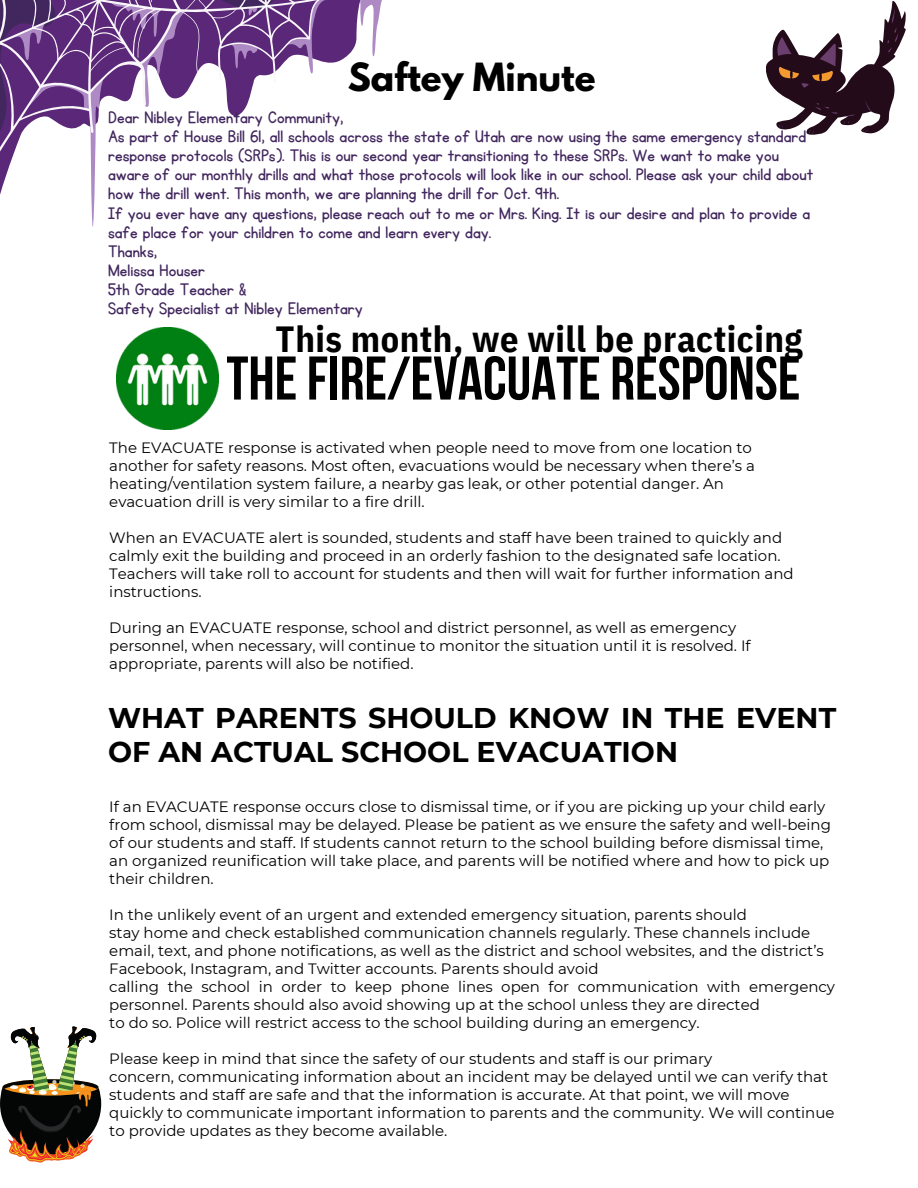
<style>
.page{position:relative;width:918px;height:1188px;background:#fff}
.page>*{position:absolute;margin:0;border:0;box-sizing:border-box;transform-origin:0 0}
.t1{font:700 61.5px "Bebas Neue";color:#000}
.t2{font:700 36.3px "IBM Plex Sans Cond";letter-spacing:.015em;color:#000}
.t3{font:700 34.5px "League Spartan";color:#000}
.t4{font:700 28.5px/33.8px "Montserrat";color:#000}
.t5{font:19.5px/19.2px "KG Primary Penmanship";letter-spacing:.005em;color:#42275e}
.t6{font:15px/18px "Montserrat";color:#000}
</style>
<div class="page">
<img style="left:116px;top:327px;width:103px;height:102px">
<svg style="left:0;top:1026px;width:101px;height:137px"></svg>
<svg style="left:0;top:0;width:382px;height:186px"></svg>
<svg style="left:766px;top:1px;width:140px;height:134px"></svg>
<p class="t3" style="left:348px;top:60px;width:249px">Saftey Minute</p>
<p class="t5" style="left:108px;top:108px;width:707px">Dear Nibley Elementary Community,<br>As part of House Bill 61, all schools across the state of Utah are now using the same emergency standard response protocols (SRPs). This is our second year transitioning to these SRPs. We want to make you aware of our monthly drills and what those protocols will look like in our school. Please ask your child about how the drill went. This month, we are planning the drill for Oct. 9th.<br>If you ever have any questions, please reach out to me or Mrs. King. It is our desire and plan to provide a safe place for your children to come and learn every day.<br>Thanks,<br>Melissa Houser<br>5th Grade Teacher &amp;<br>Safety Specialist at Nibley Elementary</p>
<p class="t2" style="left:276px;top:315px;width:529px">This month, we will be practicing</p>
<p class="t1" style="left:227px;top:353px;width:575px">THEFire/EVACUATE RESPONSE</p>
<h1 class="t6" style="left:109px;top:438px;width:647px">The EVACUATE response is activated when people need to move from one location to another for safety reasons. Most often, evacuations would be necessary when there’s a heating/ventilation system failure, a nearby gas leak, or other potential danger. An evacuation drill is very similar to a fire drill.</h1>
<h3 class="t6" style="left:109px;top:528px;width:686px">When an EVACUATE alert is sounded, students and staff have been trained to quickly and calmly exit the building and proceed in an orderly fashion to the designated safe location.<br>Teachers will take roll to account for students and then will wait for further information and instructions.</h3>
<h1 class="t6" style="left:109px;top:618px;width:643px">During an EVACUATE response, school and district personnel, as well as emergency personnel, when necessary, will continue to monitor the situation until it is resolved. If appropriate, parents will also be notified.</h1>
<p class="t4" style="left:108px;top:701px;width:730px">WHAT PARENTS SHOULD KNOW IN THE EVENT<br>OF AN ACTUAL SCHOOL EVACUATION</p>
<p class="t6" style="left:109px;top:798px;width:723px">If an EVACUATE response occurs close to dismissal time, or if you are picking up your child early from school, dismissal may be delayed. Please be patient as we ensure the safety and well-being of our students and staff. If students cannot return to the school building before dismissal time, an organized reunification will take place, and parents will be notified where and how to pick up their children.</p>
<p class="t6" style="left:109px;top:906px;width:639px">In the unlikely event of an urgent and extended emergency situation, parents should</p>
<p class="t6" style="left:109px;top:924px;width:716px">stay home and check established communication channels regularly. These channels include email, text, and phone notifications, as well as the district and school websites, and the district’s<br>Facebook, Instagram, and Twitter accounts. Parents should avoid</p>
<p class="t6" style="left:109px;top:978px;width:727px">calling the school in order to keep phone lines open for communication with emergency personnel. Parents should also avoid showing up at the school unless they are directed</p>
<h2 class="t6" style="left:109px;top:1014px;width:592px">to do so. Police will restrict access to the school building during an emergency.</h2>
<p class="t6" style="left:109px;top:1050px;width:604px">Please keep in mind that since the safety of our students and staff is our primary</p>
<p class="t6" style="left:109px;top:1068px;width:727px">concern, communicating information about an incident may be delayed until we can verify that students and staff are safe and that the information is accurate. At that point, we will move quickly to communicate important information to parents and the community. We will continue to provide updates as they become available.</p>
</div>
